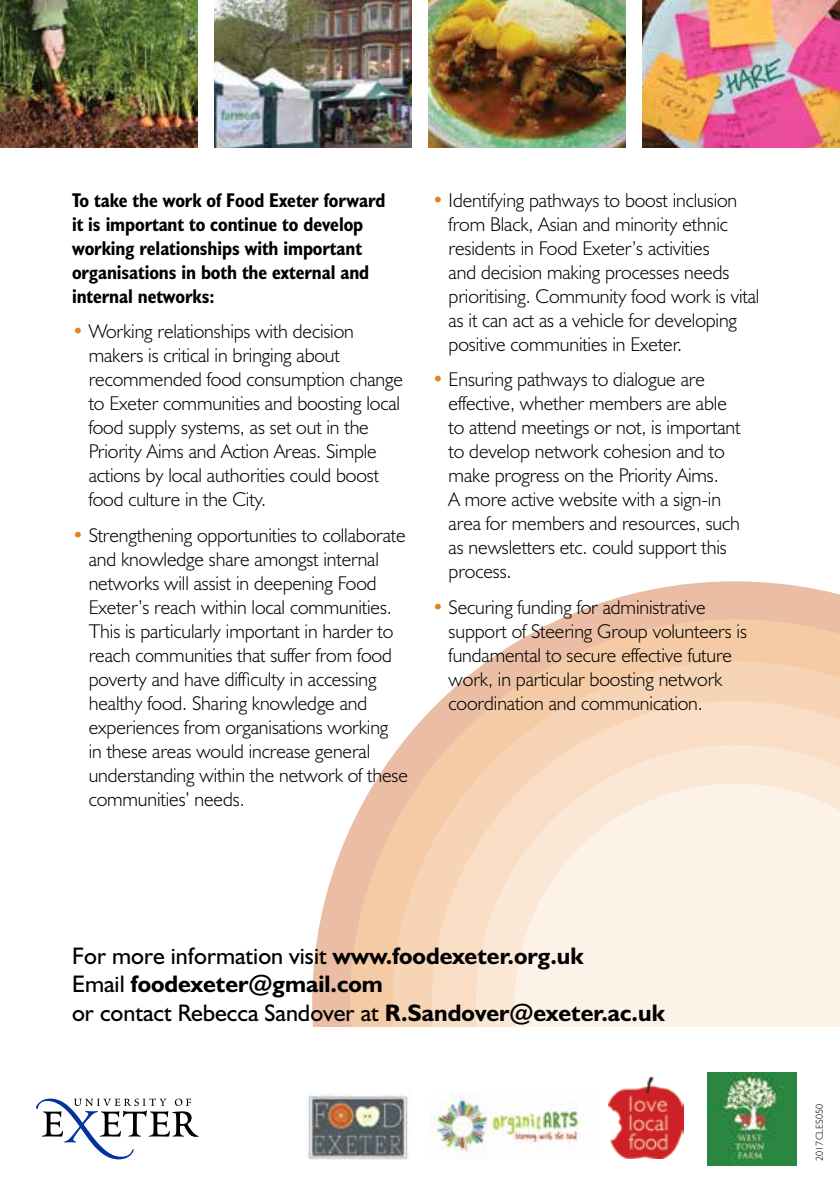
<style>
.page{position:relative;width:840px;height:1191px;background:#fff}
.page>*{position:absolute;margin:0;border:0;box-sizing:border-box;transform-origin:0 0}
.t1{font:700 24px/28.8px "Humanist 521 BT";color:#000}
.t2{font:300 20px/24px "Humanist 521 BT";letter-spacing:-.005em;color:#000}
.t3{font:700 condensed 20px/24px "Humanist 521 BT";letter-spacing:-.005em;color:#000}
.t4{font:300 10px "Humanist 521 BT";color:#000}
.s1{color:#e77e1d}
.s2{font-weight:400}
</style>
<div class="page">
<svg style="left:312px;top:581px;width:527px;height:446px"></svg>
<svg style="left:350px;top:619px;width:489px;height:408px"></svg>
<svg style="left:392px;top:661px;width:447px;height:366px;background:#f5d3b7"></svg>
<svg style="left:431px;top:701px;width:408px;height:326px;background:#f6d5b8"></svg>
<svg style="left:475px;top:745px;width:364px;height:282px;background:#f9dfc9"></svg>
<svg style="left:514px;top:783px;width:325px;height:244px;background:#fcf0e4"></svg>
<svg style="left:36px;top:1098px;width:163px;height:61px"></svg>
<img style="left:306px;top:1094px;width:103px;height:65px">
<img style="left:430px;top:1092px;width:152px;height:66px">
<img style="left:608px;top:1077px;width:74px;height:81px">
<img style="left:707px;top:1072px;width:89px;height:93px">
<img style="left:0;top:0;width:197px;height:147px">
<img style="left:214px;top:0;width:197px;height:147px">
<img style="left:428px;top:0;width:197px;height:147px">
<img style="left:642px;top:0;width:197px;height:147px">
<p class="t3" style="left:72px;top:187px;width:315px">To take the work of Food Exeter forward it is important to continue to develop working relationships with important organisations in both the external and internal networks:</p>
<p class="t2" style="left:89px;top:319px;width:315px;text-indent:-17px"><span class="s1">•</span> Working relationships with decision makers is critical in bringing about recommended food consumption change to Exeter communities and boosting local food supply systems, as set out in the Priority Aims and Action Areas. Simple actions by local authorities could boost food culture in the City.</p>
<p class="t2" style="left:89px;top:522px;width:320px;text-indent:-17px"><span class="s1">•</span> Strengthening opportunities to collaborate and knowledge share amongst internal networks will assist in deepening Food Exeter’s reach within local communities.<br>This is particularly important in harder to reach communities that suffer from food poverty and have difficulty in accessing healthy food. Sharing knowledge and experiences from organisations working<br>in these areas would increase general understanding within the network of these communities’ needs.</p>
<p class="t2" style="left:448px;top:187px;width:312px;text-indent:-17px"><span class="s1">•</span> Identifying pathways to boost inclusion from Black, Asian and minority ethnic residents in Food Exeter’s activities<br>and decision making processes needs prioritising. Community food work is vital as it can act as a vehicle for developing positive communities in Exeter.</p>
<p class="t2" style="left:448px;top:367px;width:293px;text-indent:-17px"><span class="s1">•</span> Ensuring pathways to dialogue are effective, whether members are able to attend meetings or not, is important to develop network cohesion and to make progress on the Priority Aims.<br>A more active website with a sign-in area for members and resources, such as newsletters etc. could support this process.</p>
<p class="t2" style="left:448px;top:594px;width:300px;text-indent:-17px"><span class="s1">•</span> Securing funding for administrative support of Steering Group volunteers is fundamental to secure effective future work, in particular boosting network coordination and communication.</p>
<p class="t1" style="left:72px;top:940px;width:594px"><span class="s2">For more information visit</span> www.foodexeter.org.uk<br><span class="s2">Email</span> foodexeter@gmail.com<br><span class="s2">or contact Rebecca Sandover at</span> R.Sandover@exeter.ac.uk</p>
<p class="t4" style="left:812px;top:1160px;width:58px;rotate:-90deg">2017CLES050</p>
</div>
